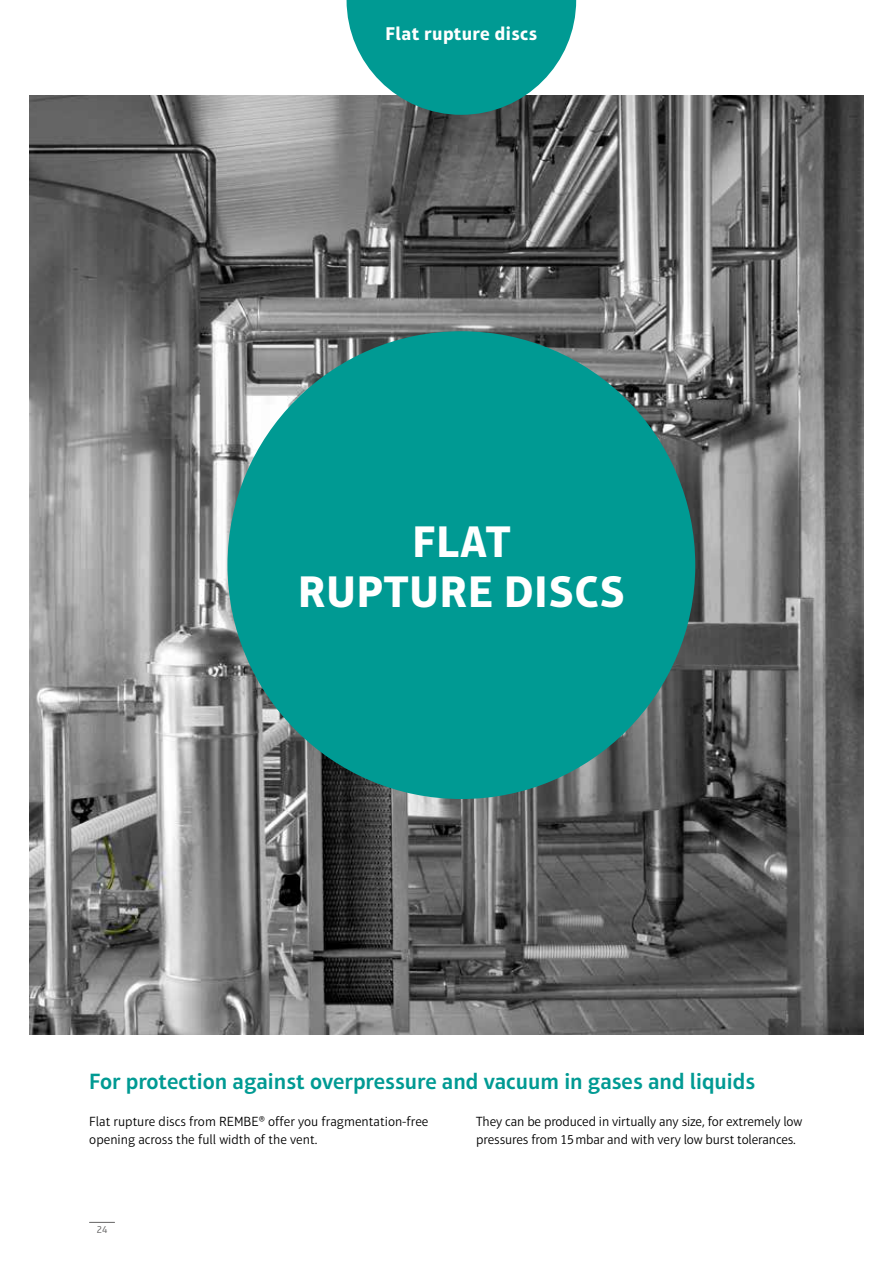
<style>
.page{position:relative;width:893px;height:1263px;background:#fff}
.page>*{position:absolute;margin:0;border:0;box-sizing:border-box;transform-origin:0 0}
.t1{font:700 45px/49.5px "Aptifer Sans LT Pro";letter-spacing:.025em;color:#fff;text-align:center}
.t2{font:600 22.5px "Aptifer Sans LT Pro";color:#009a93}
.t3{font:700 18.75px "Aptifer Sans LT Pro";letter-spacing:.02em;color:#fff}
.t4{font:300 13.5px/18.3px "Aptifer Sans LT Pro";letter-spacing:-.01em;color:#000}
.t5{font:300 10.5px "Aptifer Sans LT Pro";color:#646363}
</style>
<div class="page">
<svg style="left:90px;top:1222px;width:25px;height:1px"></svg>
<img style="left:30px;top:96px;width:833px;height:938px">
<div style="left:227px;top:331px;width:468px;height:468px;background:#009a93;border-radius:50%"></div>
<svg style="left:347px;top:0;width:229px;height:115px;background:#259e98"></svg>
<h3 class="t3" style="left:385px;top:22px;width:153px">Flat rupture discs</h3>
<h1 class="t1" style="left:298px;top:517px;width:328px">FLAT<br>RUPTURE DISCS</h1>
<h2 class="t2" style="left:89px;top:1068px;width:667px">For protection against overpressure and vacuum in gases and liquids</h2>
<p class="t4" style="left:89px;top:1112px;width:341px">Flat rupture discs from REMBE® offer you fragmentation-free opening across the full width of the vent.</p>
<p class="t4" style="left:476px;top:1112px;width:328px">They can be produced in virtually any size, for extremely low pressures from 15mbar and with very low burst tolerances.</p>
<p class="t5" style="left:97px;top:1224px;width:12px">24</p>
</div>
